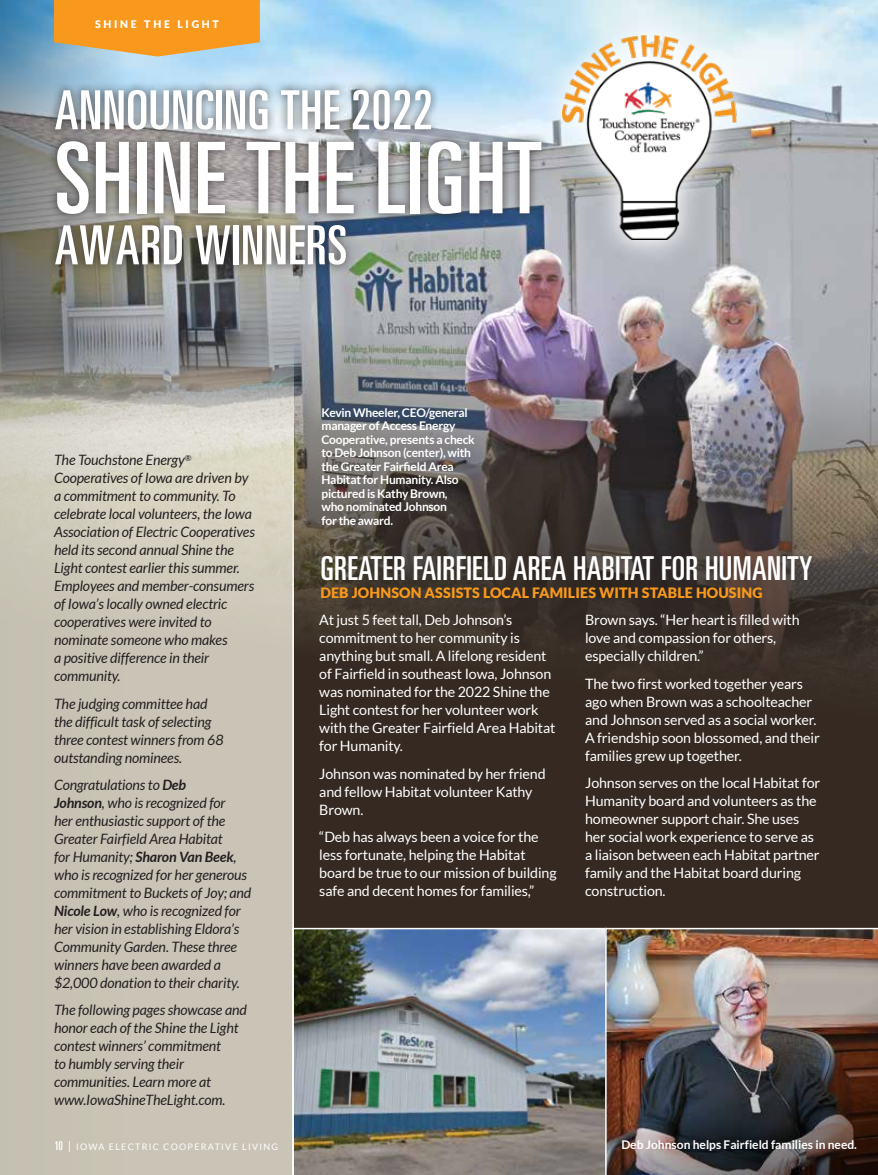
<style>
.page{position:relative;width:878px;height:1175px;background:#fff}
.page>*{position:absolute;margin:0;border:0;box-sizing:border-box;transform-origin:0 0}
.t1{font:ultra-condensed 99px "Univers";letter-spacing:.01em;color:#fff}
.t2{font:ultra-condensed 54px "Univers";letter-spacing:.01em;color:#fff}
.t3{font:ultra-condensed 33px "Univers";letter-spacing:.01em;color:#fff}
.t4{font:italic 14.25px/18px "Lato";letter-spacing:-.01em;color:#231f20}
.t5{font:14.25px/18px "Lato";letter-spacing:-.01em;color:#fff}
.t6{font:900 14.25px "Lato";letter-spacing:.01em;color:#f8991d}
.t7{font:700 12px/13.5px "Lato";letter-spacing:-.02em;color:#fff}
.t8{font:700 12px "Lato";color:#fff}
.t9{font:900 10.5px "Lato";letter-spacing:.26em;color:#fff}
.t10{font:9px "Lato";letter-spacing:.14em;color:#fff}
.s1{font-weight:700}
.s2{font-family:"Univers";font-stretch:ultra-condensed;font-size:12px}
.s3{font-size:12px}
</style>
<div class="page">
<div style="left:0;top:0;width:878px;height:1174px;background:#352921"></div>
<img style="left:226px;top:0;width:652px;height:681px">
<svg style="left:0;top:0;width:226px;height:334px;background:#7b8a92"></svg>
<svg style="left:0;top:334px;width:293px;height:840px;background:#c5c1b3"></svg>
<svg style="left:54px;top:0;width:206px;height:57px;background:#eca038"></svg>
<div style="left:47px;top:81px;width:503px;height:193px;background:#231f20;opacity:.75"></div>
<img style="left:294px;top:927px;width:311px;height:247px">
<img style="left:605px;top:927px;width:273px;height:247px">
<svg style="left:538px;top:11px;width:222px;height:254px;background:#c1ccd5"></svg>
<img style="left:562px;top:36px;width:181px;height:204px">
<hr style="left:292px;top:375px;width:2px;height:799px;background:#fff">
<p class="t9" style="left:95px;top:18px;width:125px">SHINE THE LIGHT</p>
<h2 class="t2" style="left:55px;top:79px;width:380px">ANNOUNCING THE 2022</h2>
<h1 class="t1" style="left:55px;top:122px;width:489px">SHINE THE LIGHT</h1>
<h2 class="t2" style="left:55px;top:214px;width:294px">AWARD WINNERS</h2>
<p class="t4" style="left:54px;top:451px;width:202px">The Touchstone Energy<sup>®<br></sup>Cooperatives of Iowa are driven by a commitment to community. To celebrate local volunteers, the Iowa<br>Association of Electric Cooperatives held its second annual Shine the<br>Light contest earlier this summer.<br>Employees and member-consumers of Iowa’s locally owned electric cooperatives were invited to nominate someone who makes<br>a positive difference in their community.</p>
<p class="t4" style="left:54px;top:694px;width:171px">The judging committee had the difficult task of selecting three contest winners from 68 outstanding nominees.</p>
<p class="t4" style="left:54px;top:776px;width:199px">Congratulations to <span class="s1">Deb<br>Johnson</span>, who is recognized for<br>her enthusiastic support of the<br>Greater Fairfield Area Habitat<br>for Humanity; <span class="s1">Sharon Van Beek</span>, who is recognized for her generous commitment to Buckets of Joy; and<br><span class="s1">Nicole Low</span>, who is recognized for her vision in establishing Eldora’s<br>Community Garden. These three winners have been awarded a $2,000 donation to their charity.</p>
<p class="t4" style="left:54px;top:1001px;width:194px">The following pages showcase and honor each of the Shine the Light contest winners’ commitment<br>to humbly serving their communities. Learn more at www.IowaShineTheLight.com.</p>
<p class="t10" style="left:55px;top:1141px;width:225px"><span class="s2">10</span> <span class="s3">|</span> IOWA ELECTRIC COOPERATIVE LIVING</p>
<p class="t7" style="left:321px;top:405px;width:155px">Kevin Wheeler, CEO/general manager of Access Energy<br>Cooperative, presents a check to Deb Johnson (center), with the Greater Fairfield Area<br>Habitat for Humanity. Also pictured is Kathy Brown,<br>who nominated Johnson<br>for the award.</p>
<h3 class="t3" style="left:320px;top:549px;width:493px">GREATER FAIRFIELD AREA HABITAT FOR HUMANITY</h3>
<p class="t6" style="left:320px;top:584px;width:443px">DEB JOHNSON ASSISTS LOCAL FAMILIES WITH STABLE HOUSING</p>
<p class="t5" style="left:585px;top:611px;width:216px">Brown says. “Her heart is filled with love and compassion for others, especially children.”</p>
<p class="t5" style="left:585px;top:674px;width:236px">The two first worked together years ago when Brown was a schoolteacher and Johnson served as a social worker.<br>A friendship soon blossomed, and their families grew up together.</p>
<p class="t5" style="left:585px;top:773px;width:236px">Johnson serves on the local Habitat for Humanity board and volunteers as the homeowner support chair. She uses her social work experience to serve as a liaison between each Habitat partner family and the Habitat board during construction.</p>
<p class="t5" style="left:319px;top:611px;width:238px">At just 5 feet tall, Deb Johnson’s commitment to her community is anything but small. A lifelong resident of Fairfield in southeast Iowa, Johnson was nominated for the 2022 Shine the Light contest for her volunteer work with the Greater Fairfield Area Habitat for Humanity.</p>
<p class="t5" style="left:319px;top:764px;width:228px">Johnson was nominated by her friend and fellow Habitat volunteer Kathy<br>Brown.</p>
<p class="t5" style="left:319px;top:827px;width:239px">“Deb has always been a voice for the less fortunate, helping the Habitat board be true to our mission of building safe and decent homes for families,”</p>
<p class="t8" style="left:621px;top:1138px;width:237px">Deb Johnson helps Fairfield families in need.</p>
</div>
